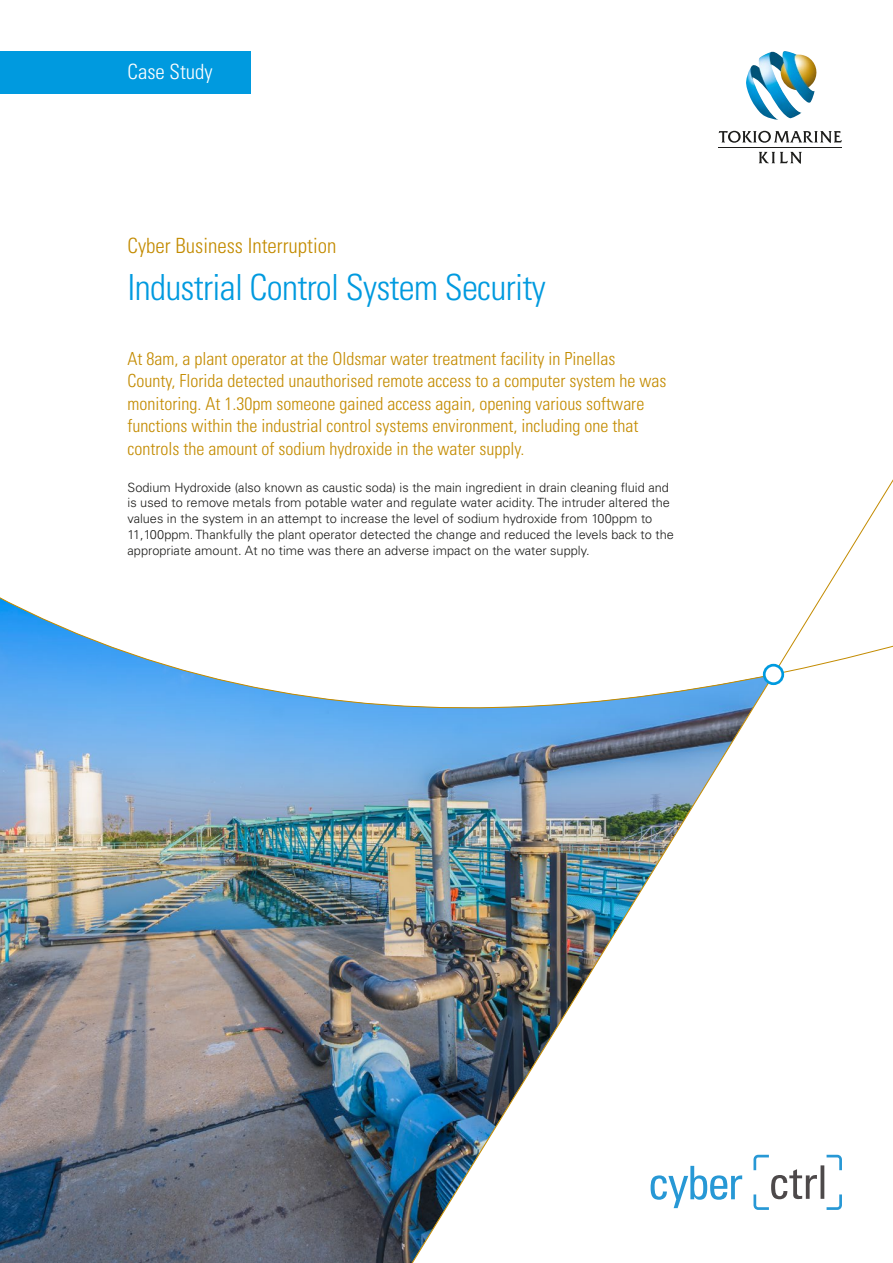
<style>
.page{position:relative;width:893px;height:1263px;background:#fff}
.page>*{position:absolute;margin:0;border:0;box-sizing:border-box;transform-origin:0 0}
.t1{font:300 condensed 36px "Univers LT Std";letter-spacing:-.02em;color:#009adf}
.t2{font:300 condensed 21px "Univers LT Std";color:#c38b00}
.t3{font:300 condensed 21px "Univers LT Std";color:#fff}
.t4{font:300 condensed 18px/22.5px "Univers LT Std";color:#c38b00}
.t5{font:300 12.75px/15.8px "Univers LT Std";color:#1d1d1b}
</style>
<div class="page">
<img style="left:0;top:766px;width:403px;height:497px">
<hr style="left:719px;top:148px;width:123px;height:1px;background:#1d1d1b">
<svg style="left:719px;top:131px;width:123px;height:12px"></svg>
<svg style="left:759px;top:152px;width:43px;height:12px"></svg>
<img style="left:746px;top:51px;width:71px;height:69px">
<img style="left:403px;top:766px;width:436px;height:497px">
<svg style="left:0;top:479px;width:893px;height:287px"></svg>
<div style="left:764px;top:665px;width:19px;height:19px;background:#fff;border-radius:50%"></div>
<div style="left:763px;top:664px;width:21px;height:21px;border:3px solid #009adf;border-radius:50%"></div>
<div style="left:0;top:51px;width:251px;height:43px;background:#009adf"></div>
<svg style="left:651px;top:1166px;width:91px;height:42px"></svg>
<svg style="left:753px;top:1155px;width:89px;height:55px"></svg>
<h2 class="t3" style="left:128px;top:59px;width:87px">Case Study</h2>
<h2 class="t2" style="left:128px;top:233px;width:210px">Cyber Business Interruption</h2>
<h1 class="t1" style="left:128px;top:266px;width:420px">Industrial Control System Security</h1>
<p class="t4" style="left:128px;top:347px;width:540px">At 8am, a plant operator at the Oldsmar water treatment facility in Pinellas County, Florida detected unauthorised remote access to a computer system he was monitoring. At 1.30pm someone gained access again, opening various software functions within the industrial control systems environment, including one that controls the amount of sodium hydroxide in the water supply.</p>
<p class="t5" style="left:128px;top:479px;width:548px">Sodium Hydroxide (also known as caustic soda) is the main ingredient in drain cleaning fluid and is used to remove metals from potable water and regulate water acidity. The intruder altered the values in the system in an attempt to increase the level of sodium hydroxide from 100ppm to 11,100ppm. Thankfully the plant operator detected the change and reduced the levels back to the appropriate amount. At no time was there an adverse impact on the water supply.</p>
</div>
